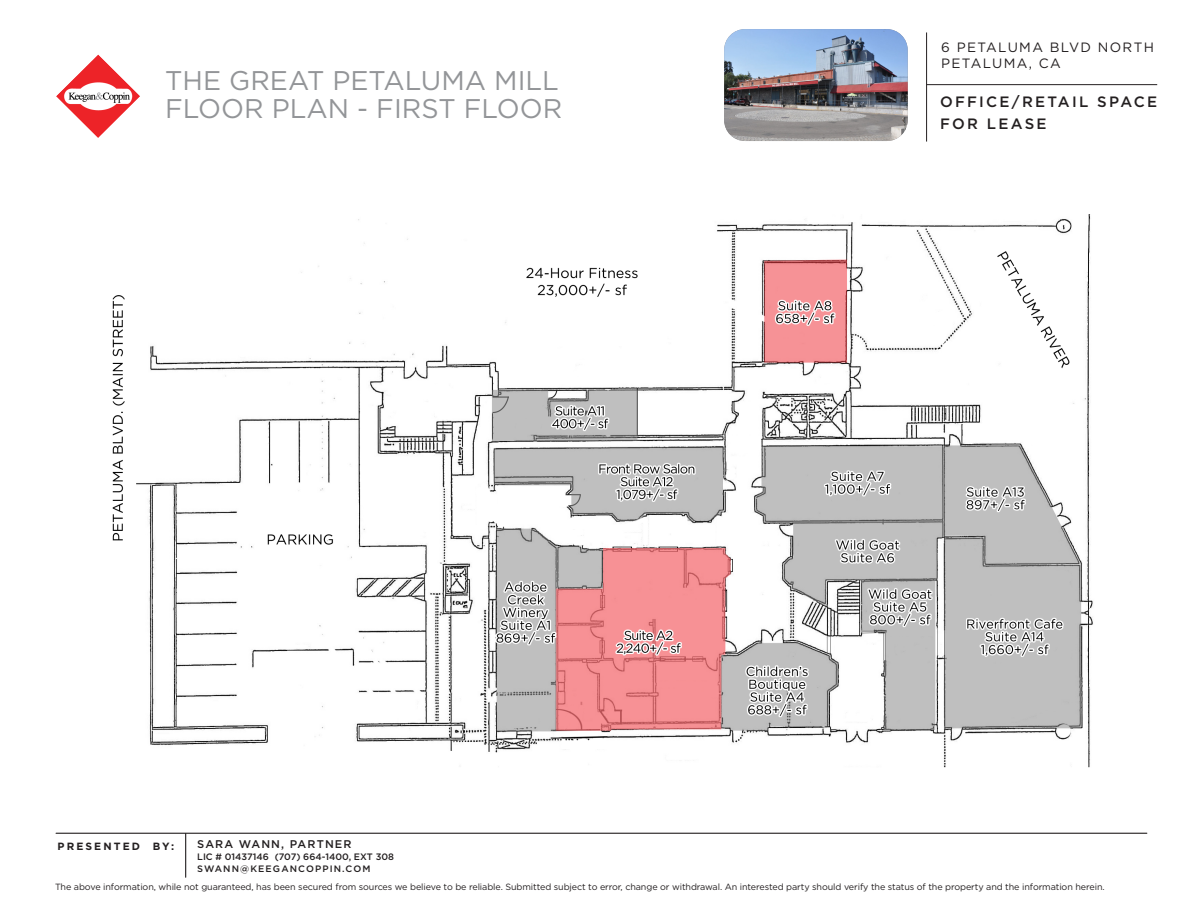
<style>
.page{position:relative;width:1188px;height:918px;background:#fff}
.page>*{position:absolute;margin:0;border:0;box-sizing:border-box;transform-origin:0 0}
.t1{font:27px/28.2px "Gotham";color:#939598}
.t2{font:500 15px/22.2px "Gotham";letter-spacing:.15em;color:#231f20}
.t3{font:13.5px/16.2px "Gotham";letter-spacing:.1em;color:#231f20}
.t4{font:500 11.1px "Gotham";letter-spacing:.1em;color:#231f20}
.t5{font:700 10.5px "Gotham";letter-spacing:.2em;color:#231f20}
.t6{font:500 9.3px/12px "Gotham";color:#231f20}
.t7{font:9px "Gotham";letter-spacing:-.01em;color:#231f20}
</style>
<div class="page">
<hr style="left:185px;top:834px;width:1px;height:43px;background:#231f20">
<hr style="left:56px;top:833px;width:1091px;height:1px;background:#231f20">
<img style="left:57px;top:54px;width:83px;height:84px">
<hr style="left:927px;top:84px;width:230px;height:1px;background:#231f20">
<hr style="left:926px;top:32px;width:1px;height:110px;background:#231f20">
<img style="left:724px;top:29px;width:184px;height:112px">
<img style="left:112px;top:214px;width:981px;height:554px">
<h1 class="t1" style="left:165px;top:65px;width:399px">THE GREAT PETALUMA MILL<br>FLOOR PLAN - FIRST FLOOR</h1>
<h3 class="t3" style="left:941px;top:39px;width:214px">6 PETALUMA BLVD NORTH<br>PETALUMA, CA</h3>
<h2 class="t2" style="left:940px;top:91px;width:219px">OFFICE/RETAIL SPACE<br>FOR LEASE</h2>
<p class="t4" style="left:197px;top:837px;width:156px">SARA WANN, PARTNER</p>
<p class="t6" style="left:197px;top:851px;width:198px">LIC # 01437146 (707) 664-1400, EXT 308<br>SWANN@KEEGANCOPPIN.COM</p>
<p class="t5" style="left:58px;top:839px;width:118px">PRESENTED BY:</p>
<p class="t7" style="left:55px;top:881px;width:1051px">The above information, while not guaranteed, has been secured from sources we believe to be reliable. Submitted subject to error, change or withdrawal. An interested party should verify the status of the property and the information herein.</p>
</div>
